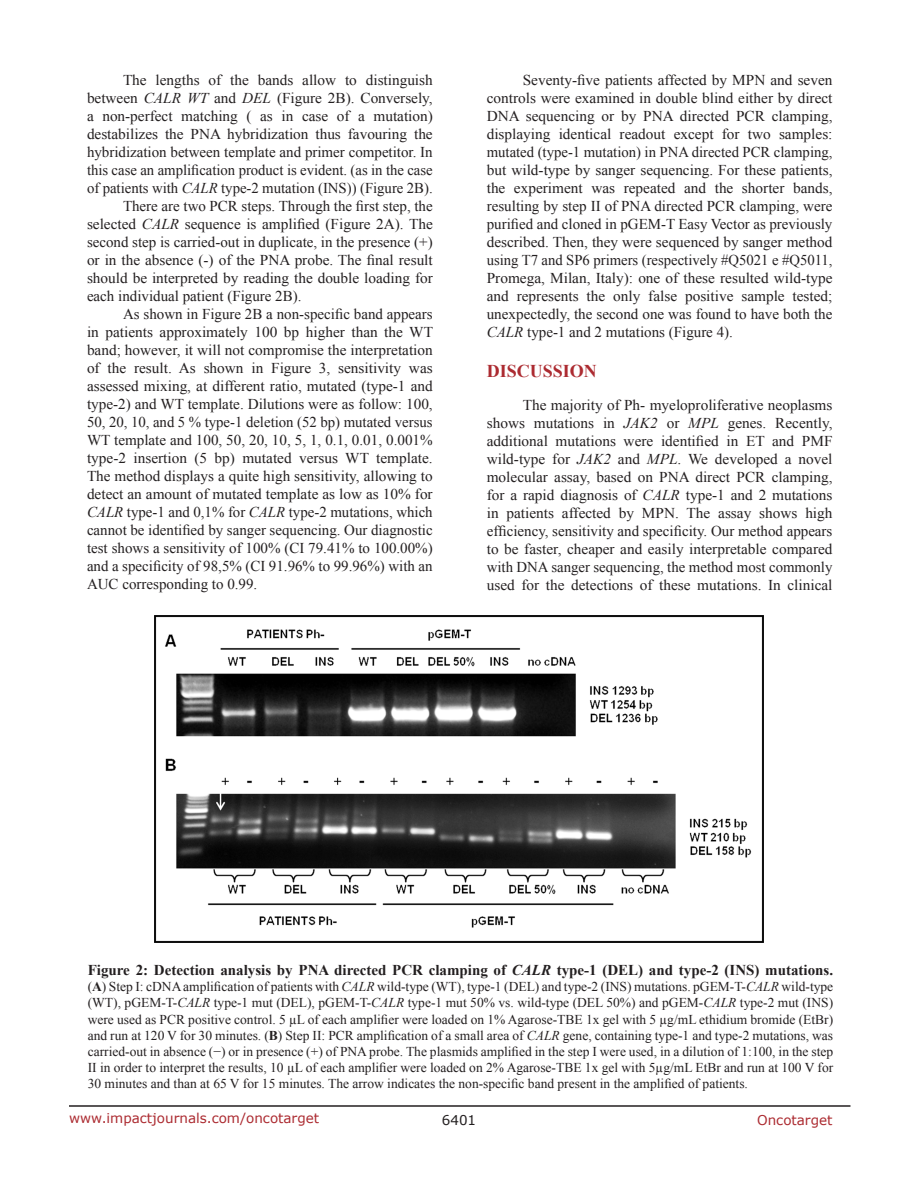
<style>
.page{position:relative;width:918px;height:1188px;background:#fff}
.page>*{position:absolute;margin:0;border:0;box-sizing:border-box;transform-origin:0 0}
.Heading{font:700 18px "Times New Roman";color:#ac2b31}
.BodyText{font:15px/18px "Times New Roman";color:#231f20;text-align:justify}
.FigureText{font:700 15px "Times New Roman";color:#231f20}
.FigureText-2{font:13.5px/16.2px "Times New Roman";color:#231f20;text-align:justify}
.t1{font:13.5px "Verdana";color:#ac2b31}
.t2{font:13.5px "Verdana";color:#231f20}
.s1{font-style:italic}
.s2{font-weight:700}
</style>
<div class="page">
<hr style="left:69px;top:1105px;width:781px;height:2px;background:#231f20">
<img style="left:154px;top:616px;width:610px;height:326px">
<p class="BodyText" style="left:87px;top:71px;width:347px;text-indent:36px">The lengths of the bands allow to distinguish between <span class="s1">CALR WT</span> and <span class="s1">DEL</span> (Figure 2B). Conversely, a non-perfect matching ( as in case of a mutation) destabilizes the PNA hybridization thus favouring the hybridization between template and primer competitor. In this case an amplification product is evident. (as in the case of patients with <span class="s1">CALR</span> type-2 mutation (INS)) (Figure 2B).</p>
<p class="BodyText" style="left:87px;top:197px;width:347px;text-indent:36px">There are two PCR steps. Through the first step, the selected <span class="s1">CALR</span> sequence is amplified (Figure 2A). The second step is carried-out in duplicate, in the presence (+) or in the absence (-) of the PNA probe. The final result should be interpreted by reading the double loading for each individual patient (Figure 2B).</p>
<p class="BodyText" style="left:87px;top:305px;width:348px;text-indent:36px">As shown in Figure 2B a non-specific band appears in patients approximately 100 bp higher than the WT band; however, it will not compromise the interpretation of the result. As shown in Figure 3, sensitivity was assessed mixing, at different ratio, mutated (type-1 and type-2) and WT template. Dilutions were as follow: 100, 50, 20, 10, and 5 % type-1 deletion (52 bp) mutated versus WT template and 100, 50, 20, 10, 5, 1, 0.1, 0.01, 0.001% type-2 insertion (5 bp) mutated versus WT template.<br>The method displays a quite high sensitivity, allowing to detect an amount of mutated template as low as 10% for <span class="s1">CALR</span> type-1 and 0,1% for <span class="s1">CALR</span> type-2 mutations, which cannot be identified by sanger sequencing. Our diagnostic test shows a sensitivity of 100% (CI 79.41% to 100.00%) and a specificity of 98,5% (CI 91.96% to 99.96%) with an AUC corresponding to 0.99.</p>
<p class="BodyText" style="left:487px;top:71px;width:347px;text-indent:36px">Seventy-five patients affected by MPN and seven controls were examined in double blind either by direct DNA sequencing or by PNA directed PCR clamping, displaying identical readout except for two samples: mutated (type-1 mutation) in PNA directed PCR clamping, but wild-type by sanger sequencing. For these patients, the experiment was repeated and the shorter bands, resulting by step II of PNA directed PCR clamping, were purified and cloned in pGEM-T Easy Vector as previously described. Then, they were sequenced by sanger method using T7 and SP6 primers (respectively #Q5021 e #Q5011, Promega, Milan, Italy): one of these resulted wild-type and represents the only false positive sample tested; unexpectedly, the second one was found to have both the <span class="s1">CALR</span> type-1 and 2 mutations (Figure 4).</p>
<p class="Heading" style="left:487px;top:359px;width:112px">DISCUSSION</p>
<p class="BodyText" style="left:487px;top:396px;width:347px;text-indent:36px">The majority of Ph- myeloproliferative neoplasms shows mutations in <span class="s1">JAK2</span> or <span class="s1">MPL</span> genes. Recently, additional mutations were identified in ET and PMF wild-type for <span class="s1">JAK2</span> and <span class="s1">MPL</span>. We developed a novel molecular assay, based on PNA direct PCR clamping, for a rapid diagnosis of <span class="s1">CALR</span> type-1 and 2 mutations in patients affected by MPN. The assay shows high efficiency, sensitivity and specificity. Our method appears to be faster, cheaper and easily interpretable compared with DNA sanger sequencing, the method most commonly used for the detections of these mutations. In clinical</p>
<p class="FigureText" style="left:88px;top:960px;width:747px">Figure 2: Detection analysis by PNA directed PCR clamping of <span class="s1">CALR</span> type-1 (DEL) and type-2 (INS) mutations.</p>
<p class="FigureText-2" style="left:88px;top:978px;width:747px">(<span class="s2">A</span>) Step I: cDNA amplification of patients with <span class="s1">CALR</span> wild-type (WT), type-1 (DEL) and type-2 (INS) mutations. pGEM-T-<span class="s1">CALR</span> wild-type (WT), pGEM-T-<span class="s1">CALR</span> type-1 mut (DEL), pGEM-T-<span class="s1">CALR</span> type-1 mut 50% vs. wild-type (DEL 50%) and pGEM-<span class="s1">CALR</span> type-2 mut (INS) were used as PCR positive control. 5 µL of each amplifier were loaded on 1% Agarose-TBE 1x gel with 5 µg/mL ethidium bromide (EtBr) and run at 120 V for 30 minutes. (<span class="s2">B</span>) Step II: PCR amplification of a small area of <span class="s1">CALR</span> gene, containing type-1 and type-2 mutations, was carried-out in absence (−) or in presence (+) of PNA probe. The plasmids amplified in the step I were used, in a dilution of 1:100, in the step II in order to interpret the results, 10 µL of each amplifier were loaded on 2% Agarose-TBE 1x gel with 5µg/mL EtBr and run at 100 V for 30 minutes and than at 65 V for 15 minutes. The arrow indicates the non-specific band present in the amplified of patients.</p>
<p class="t1" style="left:69px;top:1109px;width:252px">www.impactjournals.com/oncotarget</p>
<p class="t2" style="left:442px;top:1111px;width:36px">6401</p>
<p class="t1" style="left:757px;top:1111px;width:77px">Oncotarget</p>
</div>
